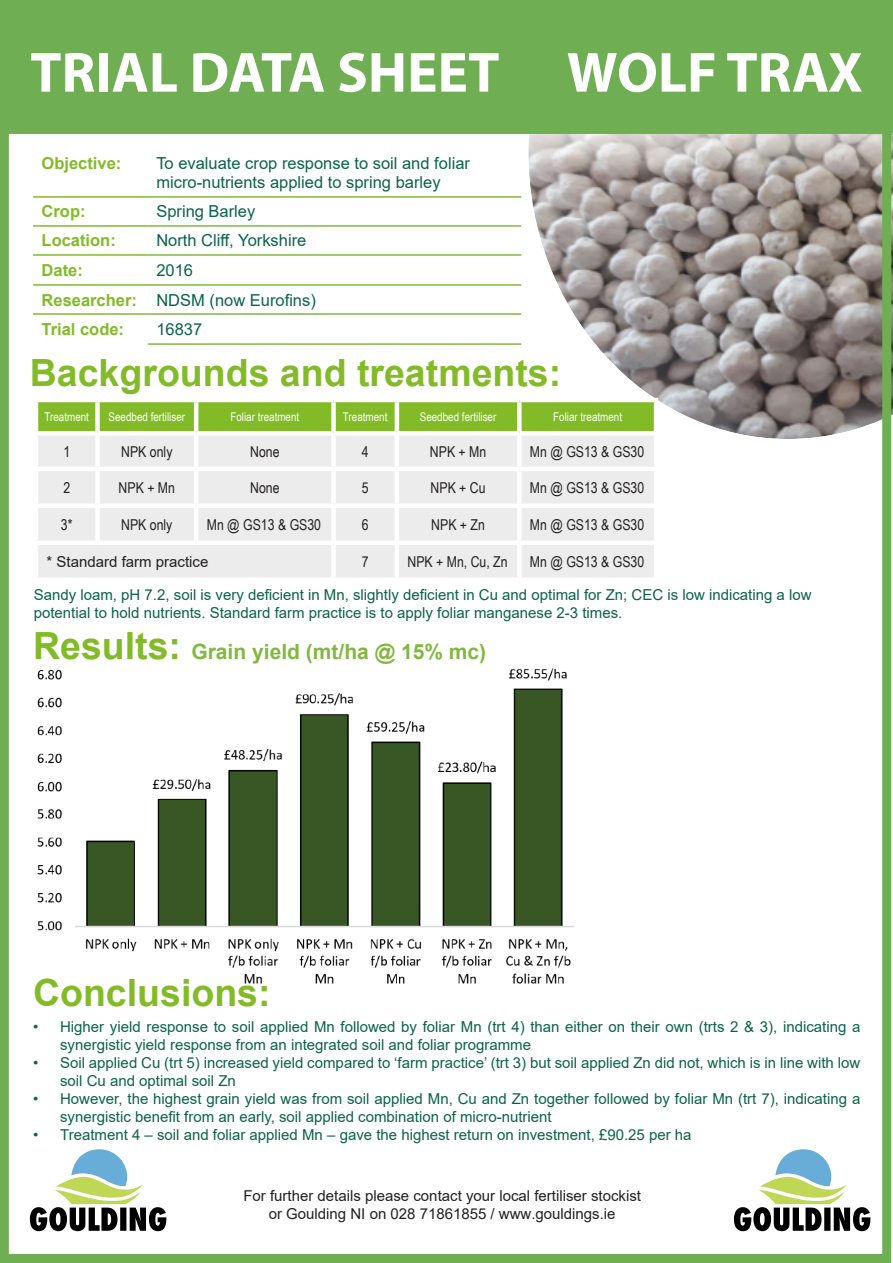
<style>
.page{position:relative;width:893px;height:1263px;background:#fff}
.page>*{position:absolute;margin:0;border:0;box-sizing:border-box;transform-origin:0 0}
.t1{font:700 57px "Myriad Pro";color:#fff}
.t2{font:700 48px "Arial";color:#fff}
.t3{font:48px "Minion Pro";color:#fff}
.t4{font:700 37.5px "Arial";color:#82bb27}
.t5{font:700 27px "Arial";color:#fff}
.t6{font:700 21px "Arial";color:#82b840}
.t7{font:16.5px/19.8px "Arial";color:#0b624a}
.t8{font:700 16.5px "Arial";color:#82bb27}
.t9{font:15px/18px "Arial";color:#0b624a}
.t10{font:15px "Arial Narrow";color:#231f20}
.t11{font:15px/18px "Arial";color:#231f20;text-align:center}
.t12{font:12px "Arial Narrow";color:#fff}
.s1{font-size:37.5px;color:#82bb27}
</style>
<div class="page">
<svg style="left:521px;top:134px;width:372px;height:332px"></svg>
<hr style="left:33px;top:196px;width:115px;height:2px;background:#82bb27">
<hr style="left:33px;top:225px;width:115px;height:2px;background:#82bb27">
<hr style="left:33px;top:254px;width:115px;height:2px;background:#82bb27">
<hr style="left:33px;top:284px;width:115px;height:2px;background:#82bb27">
<hr style="left:148px;top:196px;width:373px;height:2px;background:#82b840">
<hr style="left:148px;top:225px;width:373px;height:2px;background:#82b840">
<hr style="left:148px;top:254px;width:373px;height:2px;background:#82b840">
<hr style="left:148px;top:284px;width:373px;height:2px;background:#82b840">
<hr style="left:33px;top:313px;width:115px;height:2px;background:#82bb27">
<hr style="left:148px;top:313px;width:373px;height:2px;background:#82b840">
<hr style="left:148px;top:343px;width:373px;height:2px;background:#82b840">
<div style="left:38px;top:402px;width:616px;height:29px;background:#82bb27"></div>
<div style="left:38px;top:436px;width:616px;height:141px;background:#ececec"></div>
<div style="left:95px;top:402px;width:5px;height:29px;background:#fff"></div>
<hr style="left:194px;top:402px;width:4px;height:29px;background:#fff">
<div style="left:331px;top:402px;width:5px;height:29px;background:#fff"></div>
<hr style="left:395px;top:402px;width:4px;height:29px;background:#fff">
<hr style="left:519px;top:398px;width:139px;height:4px;background:#fff">
<div style="left:517px;top:402px;width:5px;height:29px;background:#fff"></div>
<hr style="left:654px;top:402px;width:4px;height:29px;background:#fff">
<div style="left:95px;top:436px;width:5px;height:31px;background:#fff"></div>
<hr style="left:194px;top:436px;width:4px;height:31px;background:#fff">
<hr style="left:395px;top:436px;width:4px;height:31px;background:#fff">
<div style="left:517px;top:436px;width:5px;height:31px;background:#fff"></div>
<hr style="left:654px;top:436px;width:4px;height:31px;background:#fff">
<div style="left:95px;top:471px;width:5px;height:33px;background:#fff"></div>
<hr style="left:194px;top:471px;width:4px;height:33px;background:#fff">
<hr style="left:395px;top:471px;width:4px;height:33px;background:#fff">
<div style="left:517px;top:471px;width:5px;height:33px;background:#fff"></div>
<div style="left:95px;top:508px;width:5px;height:32px;background:#fff"></div>
<hr style="left:194px;top:508px;width:4px;height:32px;background:#fff">
<hr style="left:395px;top:508px;width:4px;height:32px;background:#fff">
<div style="left:517px;top:508px;width:5px;height:32px;background:#fff"></div>
<hr style="left:395px;top:545px;width:4px;height:32px;background:#fff">
<div style="left:517px;top:545px;width:5px;height:32px;background:#fff"></div>
<div style="left:331px;top:436px;width:5px;height:31px;background:#fff"></div>
<div style="left:519px;top:431px;width:139px;height:5px;background:#fff"></div>
<hr style="left:34px;top:467px;width:64px;height:4px;background:#fff">
<hr style="left:98px;top:467px;width:98px;height:4px;background:#fff">
<hr style="left:196px;top:467px;width:138px;height:4px;background:#fff">
<hr style="left:334px;top:467px;width:63px;height:4px;background:#fff">
<div style="left:331px;top:471px;width:5px;height:33px;background:#fff"></div>
<hr style="left:397px;top:467px;width:122px;height:4px;background:#fff">
<hr style="left:519px;top:467px;width:139px;height:4px;background:#fff">
<hr style="left:34px;top:504px;width:64px;height:4px;background:#fff">
<hr style="left:98px;top:504px;width:98px;height:4px;background:#fff">
<hr style="left:196px;top:504px;width:138px;height:4px;background:#fff">
<hr style="left:334px;top:504px;width:63px;height:4px;background:#fff">
<div style="left:331px;top:508px;width:5px;height:32px;background:#fff"></div>
<hr style="left:397px;top:504px;width:122px;height:4px;background:#fff">
<hr style="left:519px;top:504px;width:139px;height:4px;background:#fff">
<div style="left:34px;top:540px;width:64px;height:5px;background:#fff"></div>
<div style="left:98px;top:540px;width:98px;height:5px;background:#fff"></div>
<div style="left:196px;top:540px;width:138px;height:5px;background:#fff"></div>
<div style="left:334px;top:540px;width:63px;height:5px;background:#fff"></div>
<div style="left:331px;top:545px;width:5px;height:32px;background:#fff"></div>
<div style="left:397px;top:540px;width:122px;height:5px;background:#fff"></div>
<div style="left:519px;top:540px;width:139px;height:5px;background:#fff"></div>
<img style="left:37px;top:668px;width:537px;height:316px">
<svg style="left:30px;top:1149px;width:136px;height:82px"></svg>
<svg style="left:734px;top:1149px;width:136px;height:82px"></svg>
<div style="left:10px;top:0;width:883px;height:134px;background:#6fae53"></div>
<div style="left:0;top:0;width:891px;height:1263px;border:9px solid #6fae53"></div>
<p class="t2" style="left:34px;top:26px;width:453px">TRIAL DATA SHEET</p>
<p class="t5" style="left:567px;top:33px;width:65px">Avail</p>
<p class="t1" style="left:30px;top:35px;width:471px">TRIAL DATA SHEET</p>
<p class="t1" style="left:567px;top:35px;width:297px">WOLF TRAX</p>
<p class="t3" style="left:837px;top:39px;width:17px">®</p>
<p class="t8" style="left:42px;top:151px;width:81px">Objective:</p>
<p class="t7" style="left:156px;top:153px;width:315px">To evaluate crop response to soil and foliar micro-nutrients applied to spring barley</p>
<p class="t8" style="left:42px;top:200px;width:45px">Crop:</p>
<p class="t7" style="left:156px;top:202px;width:101px">Spring Barley</p>
<p class="t8" style="left:42px;top:229px;width:76px">Location:</p>
<p class="t7" style="left:156px;top:231px;width:152px">North Cliff, Yorkshire</p>
<p class="t8" style="left:42px;top:258px;width:43px">Date:</p>
<p class="t7" style="left:156px;top:260px;width:38px">2016</p>
<p class="t8" style="left:42px;top:288px;width:97px">Researcher:</p>
<p class="t7" style="left:156px;top:290px;width:161px">NDSM (now Eurofins)</p>
<p class="t8" style="left:42px;top:317px;width:84px">Trial code:</p>
<p class="t7" style="left:156px;top:319px;width:47px">16837</p>
<p class="t4" style="left:30px;top:346px;width:533px">Backgrounds and treatments:</p>
<p class="t12" style="left:45px;top:408px;width:46px">Treatment</p>
<p class="t12" style="left:109px;top:408px;width:78px">Seedbed fertiliser</p>
<p class="t12" style="left:230px;top:408px;width:70px">Foliar treatment</p>
<p class="t12" style="left:343px;top:408px;width:46px">Treatment</p>
<p class="t12" style="left:420px;top:408px;width:78px">Seedbed fertiliser</p>
<p class="t12" style="left:553px;top:408px;width:70px">Foliar treatment</p>
<p class="t10" style="left:63px;top:440px;width:8px">1</p>
<p class="t10" style="left:121px;top:440px;width:53px">NPK only</p>
<p class="t10" style="left:250px;top:440px;width:31px">None</p>
<p class="t10" style="left:362px;top:440px;width:8px">4</p>
<p class="t10" style="left:430px;top:440px;width:58px">NPK + Mn</p>
<p class="t10" style="left:530px;top:440px;width:116px">Mn @ GS13 &amp; GS30</p>
<p class="t10" style="left:63px;top:476px;width:8px">2</p>
<p class="t10" style="left:119px;top:476px;width:58px">NPK + Mn</p>
<p class="t10" style="left:250px;top:476px;width:31px">None</p>
<p class="t10" style="left:362px;top:476px;width:8px">5</p>
<p class="t10" style="left:431px;top:476px;width:57px">NPK + Cu</p>
<p class="t10" style="left:530px;top:476px;width:116px">Mn @ GS13 &amp; GS30</p>
<p class="t10" style="left:61px;top:513px;width:13px">3*</p>
<p class="t10" style="left:121px;top:513px;width:53px">NPK only</p>
<p class="t10" style="left:207px;top:513px;width:116px">Mn @ GS13 &amp; GS30</p>
<p class="t10" style="left:362px;top:513px;width:8px">6</p>
<p class="t10" style="left:431px;top:513px;width:55px">NPK + Zn</p>
<p class="t10" style="left:530px;top:513px;width:116px">Mn @ GS13 &amp; GS30</p>
<p class="t11" style="left:47px;top:552px;width:163px">* Standard farm practice</p>
<p class="t10" style="left:362px;top:550px;width:8px">7</p>
<p class="t10" style="left:407px;top:550px;width:102px">NPK + Mn, Cu, Zn</p>
<p class="t10" style="left:530px;top:550px;width:116px">Mn @ GS13 &amp; GS30</p>
<p class="t9" style="left:34px;top:586px;width:779px">Sandy loam, pH 7.2, soil is very deficient in Mn, slightly deficient in Cu and optimal for Zn; CEC is low indicating a low potential to hold nutrients. Standard farm practice is to apply foliar manganese 2-3 times.</p>
<p class="t6" style="left:33px;top:637px;width:455px"><span class="s1">Results:</span> Grain yield (mt/ha @ 15% mc)</p>
<p class="t4" style="left:33px;top:966px;width:239px">Conclusions:</p>
<p class="t9" style="left:60px;top:1018px;width:802px;text-indent:-27px">• Higher yield response to soil applied Mn followed by foliar Mn (trt 4) than either on their own (trts 2 &amp; 3), indicating a synergistic yield response from an integrated soil and foliar programme</p>
<p class="t9" style="left:60px;top:1054px;width:802px;text-indent:-27px">• Soil applied Cu (trt 5) increased yield compared to ‘farm practice’ (trt 3) but soil applied Zn did not, which is in line with low soil Cu and optimal soil Zn</p>
<p class="t9" style="left:60px;top:1090px;width:802px;text-indent:-27px">• However, the highest grain yield was from soil applied Mn, Cu and Zn together followed by foliar Mn (trt 7), indicating a synergistic benefit from an early, soil applied combination of micro-nutrient</p>
<p class="t9" style="left:33px;top:1126px;width:660px">• Treatment 4 – soil and foliar applied Mn – gave the highest return on investment, £90.25 per ha</p>
<p class="t11" style="left:243px;top:1187px;width:399px">For further details please contact your local fertiliser stockist or Goulding NI on 028 71861855 / www.gouldings.ie</p>
</div>
